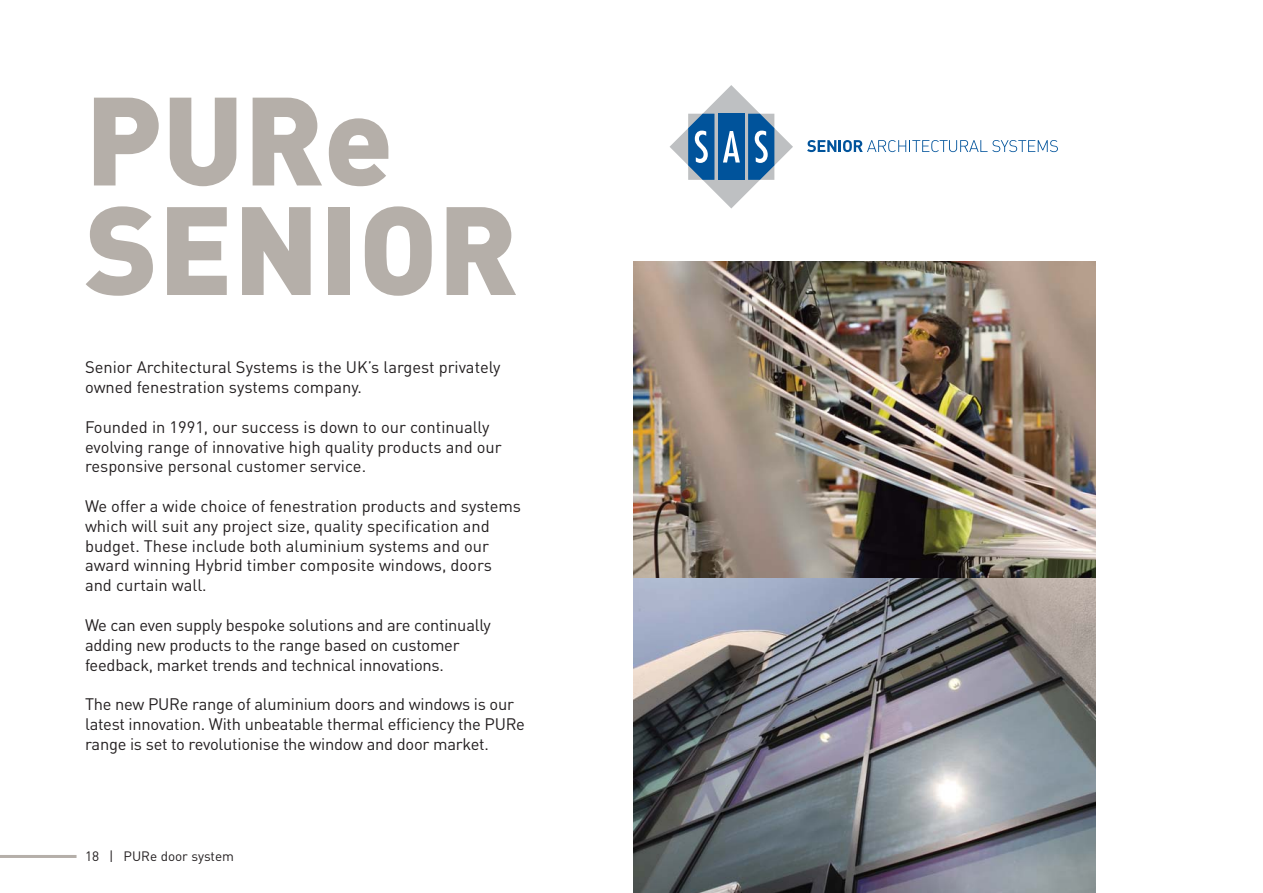
<style>
.page{position:relative;width:1263px;height:893px;background:#fff}
.page>*{position:absolute;margin:0;border:0;box-sizing:border-box;transform-origin:0 0}
.t1{font:900 123.45px/109.5px "DIN";color:#b5afa9}
.t2{font:16.5px/19.8px "DIN";letter-spacing:-.005em;color:#231f20}
.t3{font:13.5px "DIN";color:#231f20}
</style>
<div class="page">
<hr style="left:0;top:855px;width:77px;height:3px;background:#b5afa9">
<svg style="left:807px;top:140px;width:251px;height:12px"></svg>
<svg style="left:669px;top:85px;width:124px;height:123px"></svg>
<img style="left:634px;top:261px;width:461px;height:632px">
<h1 class="t1" style="left:85px;top:94px;width:435px">PURe<br>SENIOR</h1>
<p class="t2" style="left:85px;top:360px;width:417px">Senior Architectural Systems is the UK’s largest privately owned fenestration systems company.</p>
<p class="t2" style="left:85px;top:419px;width:418px">Founded in 1991, our success is down to our continually evolving range of innovative high quality products and our responsive personal customer service.</p>
<p class="t2" style="left:85px;top:498px;width:438px">We offer a wide choice of fenestration products and systems which will suit any project size, quality specification and budget. These include both aluminium systems and our award winning Hybrid timber composite windows, doors and curtain wall.</p>
<p class="t2" style="left:85px;top:617px;width:407px">We can even supply bespoke solutions and are continually adding new products to the range based on customer feedback, market trends and technical innovations.</p>
<p class="t2" style="left:85px;top:696px;width:441px">The new PURe range of aluminium doors and windows is our latest innovation. With unbeatable thermal efficiency the PURe range is set to revolutionise the window and door market.</p>
<p class="t3" style="left:85px;top:851px;width:150px">18 | PURe door system</p>
</div>
